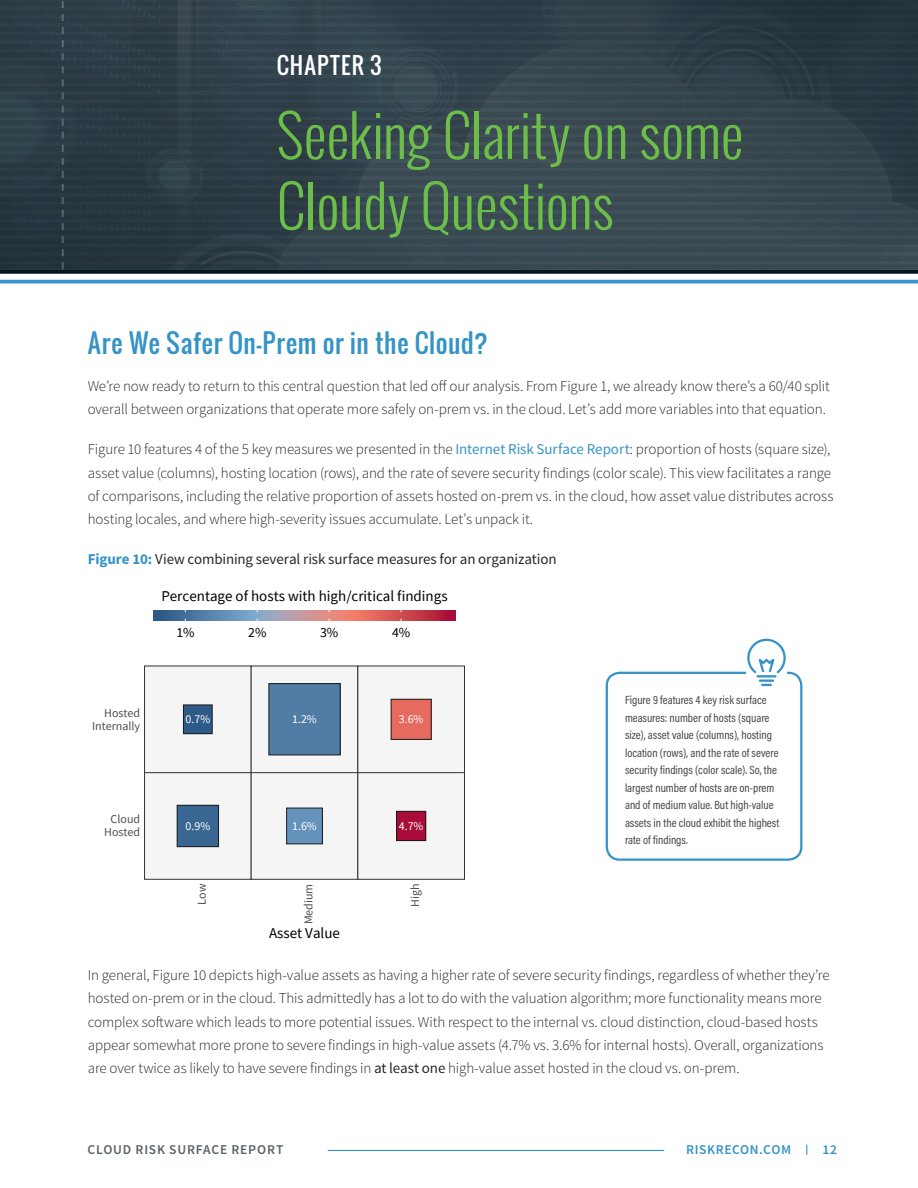
<style>
.page{position:relative;width:918px;height:1188px;background:#fff}
.page>*{position:absolute;margin:0;border:0;box-sizing:border-box;transform-origin:0 0}
.t1{font:300 57px/70.5px "Oswald";letter-spacing:-.005em;color:#6cbe48}
.t2{font:25.5px "Oswald";letter-spacing:.02em;color:#3593c6}
.t3{font:22.5px "Oswald";letter-spacing:.05em;color:#fff}
.t4{font:300 15px/23.2px "Source Sans Pro";letter-spacing:-.01em;color:#25272b}
.t5{font:15px "Source Sans Pro";letter-spacing:-.005em;color:#25272b}
.t6{font:15px "Source Sans Pro";color:#000}
.t7{font:13.8px "Source Sans Pro";color:#000}
.t8{font:600 13.5px "Source Sans Pro";letter-spacing:.06em;color:#596367}
.t9{font:600 13.5px "Source Sans Pro";letter-spacing:.04em;color:#3593c6}
.t10{font:12px/17.4px "Acumin Pro Cond";color:#454447}
.t11{font:12px/12.9px "Source Sans Pro";color:#4d4d4d;text-align:center}
.t12{font:12px "Source Sans Pro";color:#fff}
.s1{font-weight:400;color:#3593c6}
.s2{font-weight:700;color:#3593c6}
.s3{font-weight:400}
</style>
<div class="page">
<div style="left:0;top:0;width:918px;height:270px;background:linear-gradient(to right,#27363e,#405259)"></div>
<svg style="left:0;top:0;width:918px;height:245px;background:#31414a"></svg>
<hr style="left:328px;top:1150px;width:336px;height:1px;background:#3593c6">
<svg style="left:51px;top:0;width:24px;height:280px;background:#304048"></svg>
<svg style="left:0;top:280px;width:918px;height:4px;background:#4ea0cd"></svg>
<svg style="left:0;top:270px;width:918px;height:4px;background:#14262e"></svg>
<div style="left:145px;top:666px;width:106px;height:107px;background:#f5f5f5"></div>
<div style="left:145px;top:773px;width:106px;height:106px;background:#f5f5f5"></div>
<div style="left:145px;top:772px;width:107px;height:108px;border:1px solid #333"></div>
<div style="left:251px;top:666px;width:107px;height:107px;background:#f5f5f5"></div>
<div style="left:251px;top:773px;width:107px;height:106px;background:#f5f5f5"></div>
<div style="left:251px;top:772px;width:107px;height:108px;border:1px solid #333"></div>
<div style="left:358px;top:666px;width:106px;height:107px;background:#f5f5f5"></div>
<div style="left:358px;top:773px;width:106px;height:106px;background:#f5f5f5"></div>
<div style="left:358px;top:772px;width:107px;height:108px;border:1px solid #333"></div>
<div style="left:183px;top:705px;width:29px;height:29px;background:#2e5a87"></div>
<div style="left:183px;top:705px;width:29px;height:29px;border:1px solid #1a1a1a"></div>
<div style="left:177px;top:805px;width:42px;height:42px;background:#3a6692"></div>
<div style="left:177px;top:805px;width:42px;height:42px;border:1px solid #1a1a1a"></div>
<div style="left:269px;top:684px;width:71px;height:71px;background:#507ca6"></div>
<div style="left:287px;top:808px;width:35px;height:36px;background:#6592ba"></div>
<div style="left:286px;top:808px;width:37px;height:36px;border:1px solid #1a1a1a"></div>
<div style="left:391px;top:699px;width:40px;height:40px;background:#e76a5e"></div>
<div style="left:391px;top:699px;width:40px;height:41px;border:1px solid #1a1a1a"></div>
<div style="left:397px;top:811px;width:29px;height:30px;background:#a90c38"></div>
<div style="left:396px;top:811px;width:30px;height:30px;border:1px solid #1a1a1a"></div>
<img style="left:153px;top:610px;width:303px;height:11px">
<div style="left:606px;top:672px;width:196px;height:189px;border:2px solid #3593c6;border-radius:13px"></div>
<svg style="left:746px;top:638px;width:41px;height:49px"></svg>
<h3 class="t3" style="left:277px;top:48px;width:106px">CHAPTER 3</h3>
<h1 class="t1" style="left:277px;top:100px;width:468px">Seeking Clarity on some<br>Cloudy Questions</h1>
<h2 class="t2" style="left:88px;top:324px;width:402px">Are We Safer On-Prem or in the Cloud?</h2>
<p class="t4" style="left:88px;top:375px;width:744px">We’re now ready to return to this central question that led off our analysis. From Figure 1, we already know there’s a 60/40 split overall between organizations that operate more safely on-prem vs. in the cloud. Let’s add more variables into that equation.</p>
<p class="t4" style="left:88px;top:438px;width:747px">Figure 10 features 4 of the 5 key measures we presented in the <span class="s1">Internet Risk Surface Report</span>: proportion of hosts (square size), asset value (columns), hosting location (rows), and the rate of severe security findings (color scale). This view facilitates a range of comparisons, including the relative proportion of assets hosted on-prem vs. in the cloud, how asset value distributes across hosting locales, and where high-severity issues accumulate. Let’s unpack it.</p>
<p class="t5" style="left:88px;top:550px;width:470px"><span class="s2">Figure 10:</span> View combining several risk surface measures for an organization</p>
<p class="t6" style="left:161px;top:586px;width:288px">Percentage of hosts with high/critical findings</p>
<p class="t11" style="left:92px;top:706px;width:50px;text-align:right">Hosted<br>Internally</p>
<p class="t11" style="left:104px;top:813px;width:38px">Cloud<br>Hosted</p>
<p class="t7" style="left:176px;top:624px;width:20px">1%</p>
<p class="t7" style="left:248px;top:624px;width:20px">2%</p>
<p class="t7" style="left:320px;top:624px;width:20px">3%</p>
<p class="t7" style="left:392px;top:624px;width:20px">4%</p>
<p class="t12" style="left:185px;top:712px;width:26px">0.7%</p>
<p class="t12" style="left:185px;top:818px;width:26px">0.9%</p>
<p class="t12" style="left:292px;top:712px;width:26px">1.2%</p>
<p class="t12" style="left:292px;top:818px;width:26px">1.6%</p>
<p class="t12" style="left:399px;top:712px;width:26px">3.6%</p>
<p class="t12" style="left:399px;top:818px;width:26px">4.7%</p>
<p class="t11" style="left:195px;top:905px;width:22px;rotate:-90deg">Low</p>
<p class="t11" style="left:302px;top:924px;width:42px;rotate:-90deg">Medium</p>
<p class="t11" style="left:409px;top:907px;width:25px;rotate:-90deg">High</p>
<p class="t6" style="left:269px;top:924px;width:72px">Asset Value</p>
<p class="t10" style="left:625px;top:691px;width:156px">Figure 9 features 4 key risk surface measures: number of hosts (square size), asset value (columns), hosting location (rows), and the rate of severe security findings (color scale). So, the largest number of hosts are on-prem and of medium value. But high-value assets in the cloud exhibit the highest rate of findings.</p>
<p class="t4" style="left:88px;top:964px;width:743px">In general, Figure 10 depicts high-value assets as having a higher rate of severe security findings, regardless of whether they’re hosted on-prem or in the cloud. This admittedly has a lot to do with the valuation algorithm; more functionality means more complex software which leads to more potential issues. With respect to the internal vs. cloud distinction, cloud-based hosts appear somewhat more prone to severe findings in high-value assets (4.7% vs. 3.6% for internal hosts). Overall, organizations are over twice as likely to have severe findings in <span class="s3">at least one</span> high-value asset hosted in the cloud vs. on-prem.</p>
<p class="t8" style="left:87px;top:1141px;width:197px">CLOUD RISK SURFACE REPORT</p>
<p class="t9" style="left:686px;top:1141px;width:106px">RISKRECON.COM</p>
<p class="t9" style="left:823px;top:1141px;width:16px">12</p>
</div>
